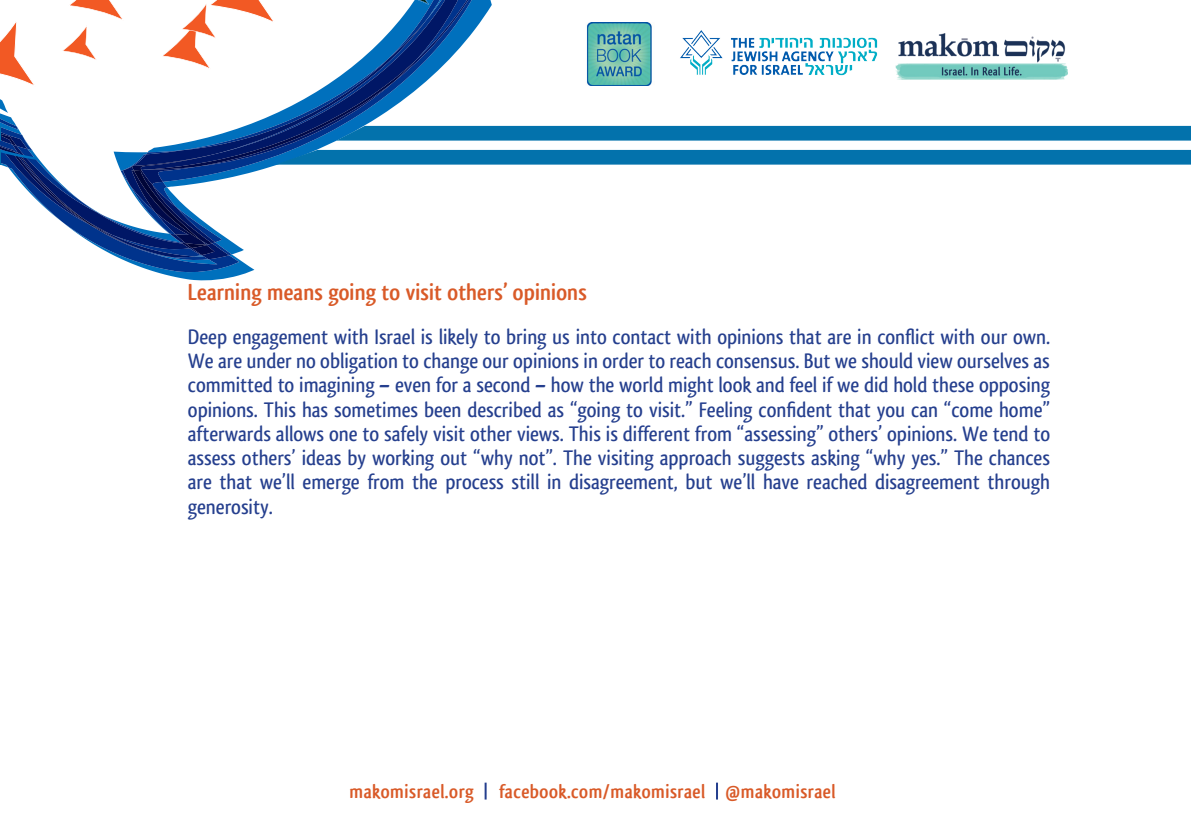
<style>
.page{position:relative;width:1191px;height:840px;background:#fff}
.page>*{position:absolute;margin:0;border:0;box-sizing:border-box;transform-origin:0 0}
.t1{font:700 24px "Qlassik";color:#d95a28}
.t2{font:500 22px/24.2px "Qlassik";color:#253f8e;text-align:justify}
.t3{font:700 20px "Qlassik";letter-spacing:.02em;color:#d95a28}
</style>
<div class="page">
<svg style="left:133px;top:264px;width:122px;height:9px"></svg>
<svg style="left:484px;top:782px;width:2px;height:17px"></svg>
<svg style="left:716px;top:782px;width:2px;height:17px"></svg>
<svg style="left:0;top:0;width:1191px;height:264px"></svg>
<p class="t1" style="left:188px;top:277px;width:400px">Learning means going to visit others’ opinions</p>
<p class="t2" style="left:188px;top:324px;width:863px">Deep engagement with Israel is likely to bring us into contact with opinions that are in conflict with our own.<br>We are under no obligation to change our opinions in order to reach consensus. But we should view ourselves as committed to imagining – even for a second – how the world might look and feel if we did hold these opposing opinions. This has sometimes been described as “going to visit.” Feeling confident that you can “come home” afterwards allows one to safely visit other views. This is different from “assessing” others’ opinions. We tend to assess others’ ideas by working out “why not”. The visiting approach suggests asking “why yes.” The chances are that we’ll emerge from the process still in disagreement, but we’ll have reached disagreement through generosity.</p>
<p class="t3" style="left:350px;top:779px;width:126px">makomisrael.org</p>
<p class="t3" style="left:499px;top:779px;width:338px">facebook.com/makomisrael @makomisrael</p>
</div>
